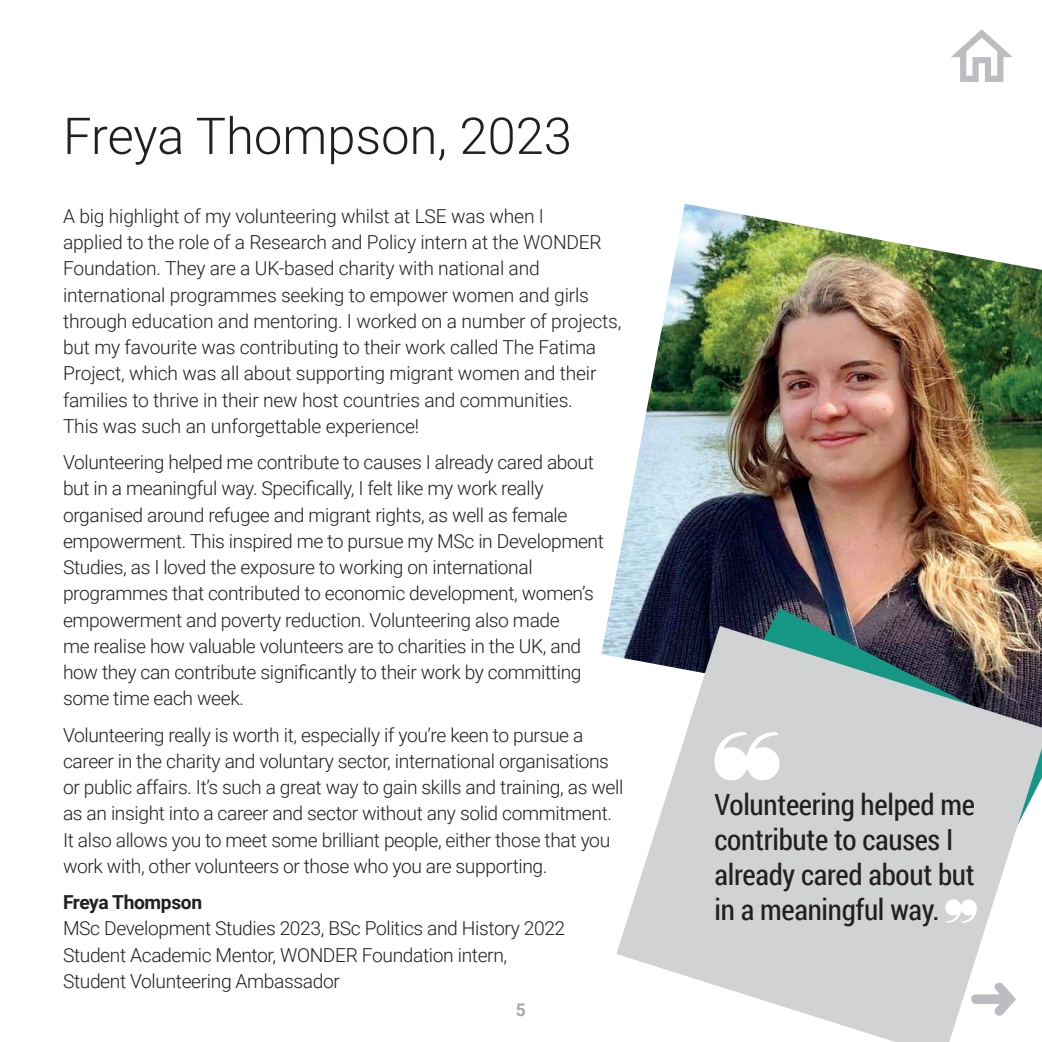
<style>
.page{position:relative;width:1042px;height:1042px;background:#fff}
.page>*{position:absolute;margin:0;border:0;box-sizing:border-box;transform-origin:0 0}
.SectionHeaders{font:300 50.75px "Roboto";color:#231f20}
.t1{font:29.05px/35px "Roboto Condensed";letter-spacing:-.01em;color:#231f20}
.t2{font:300 19.25px/26.2px "Roboto";letter-spacing:-.02em;color:#231f20}
.t3{font:700 17.5px "Roboto";color:#a8a9ad}
.s1{font-weight:700}
</style>
<div class="page">
<img style="left:601px;top:204px;width:441px;height:453px">
<img style="left:639px;top:608px;width:403px;height:18px">
<svg style="left:616px;top:626px;width:426px;height:416px;fill:#d1d2d4"></svg>
<svg style="left:714px;top:732px;width:65px;height:48px"></svg>
<svg style="left:945px;top:899px;width:32px;height:23px"></svg>
<svg style="left:951px;top:29px;width:61px;height:53px"></svg>
<svg style="left:971px;top:982px;width:45px;height:34px"></svg>
<p class="SectionHeaders" style="left:63px;top:100px;width:510px">Freya Thompson, 2023</p>
<p class="t2" style="left:63px;top:202px;width:560px">A big highlight of my volunteering whilst at LSE was when I<br>applied to the role of a Research and Policy intern at the WONDER Foundation. They are a UK-based charity with national and international programmes seeking to empower women and girls through education and mentoring. I worked on a number of projects, but my favourite was contributing to their work called The Fatima Project, which was all about supporting migrant women and their families to thrive in their new host countries and communities.<br>This was such an unforgettable experience!</p>
<p class="t2" style="left:63px;top:448px;width:542px">Volunteering helped me contribute to causes I already cared about but in a meaningful way. Specifically, I felt like my work really organised around refugee and migrant rights, as well as female empowerment. This inspired me to pursue my MSc in Development Studies, as I loved the exposure to working on international programmes that contributed to economic development, women’s empowerment and poverty reduction. Volunteering also made<br>me realise how valuable volunteers are to charities in the UK, and how they can contribute significantly to their work by committing some time each week.</p>
<p class="t2" style="left:63px;top:721px;width:562px">Volunteering really is worth it, especially if you’re keen to pursue a career in the charity and voluntary sector, international organisations or public affairs. It’s such a great way to gain skills and training, as well as an insight into a career and sector without any solid commitment.<br>It also allows you to meet some brilliant people, either those that you work with, other volunteers or those who you are supporting.</p>
<p class="t2" style="left:63px;top:888px;width:504px"><span class="s1">Freya Thompson<br></span>MSc Development Studies 2023, BSc Politics and History 2022<br>Student Academic Mentor, WONDER Foundation intern, Student Volunteering Ambassador</p>
<p class="t3" style="left:516px;top:997px;width:12px">5</p>
<p class="t1" style="left:714px;top:786px;width:262px">Volunteering helped me contribute to causes I already cared about but in a meaningful way.</p>
</div>
